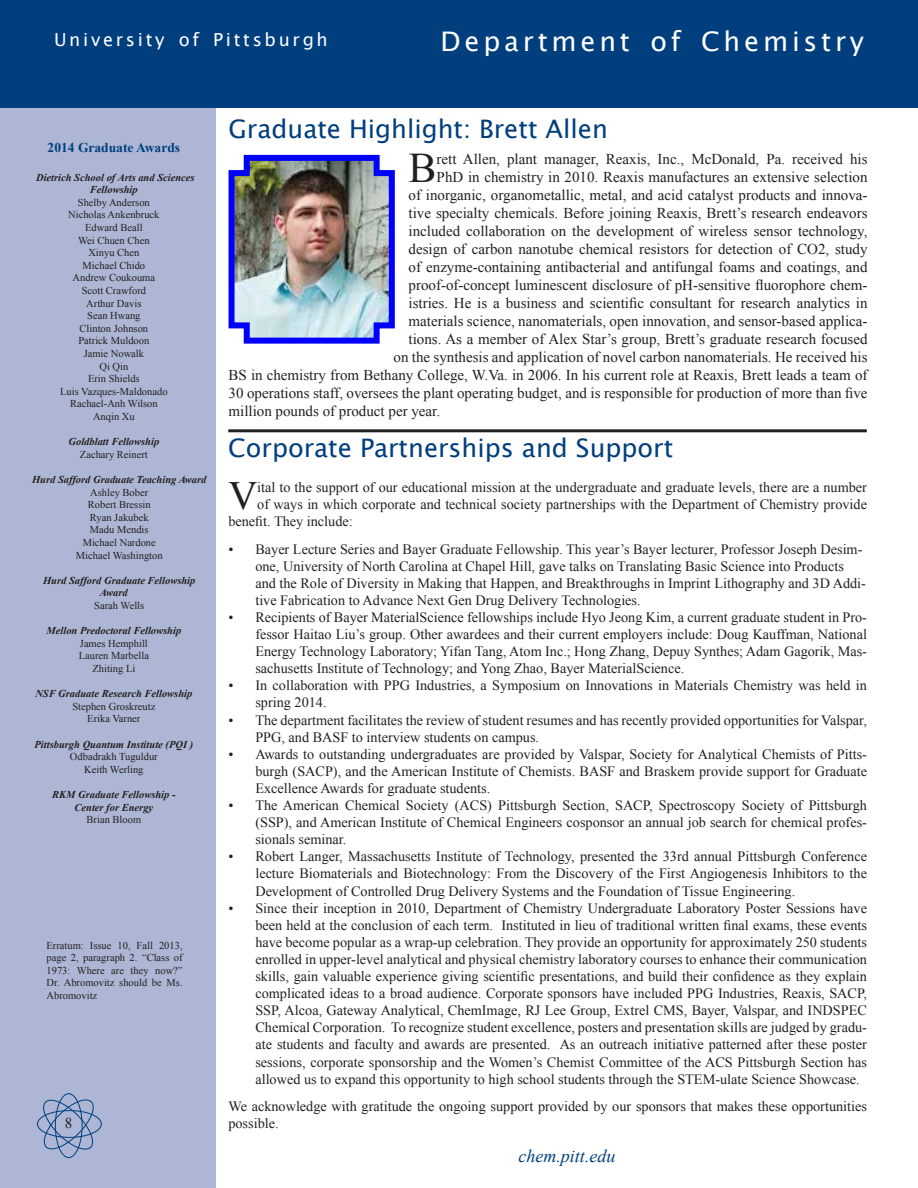
<style>
.page{position:relative;width:918px;height:1188px;background:#fff}
.page>*{position:absolute;margin:0;border:0;box-sizing:border-box;transform-origin:0 0}
.t1{font:42.15px "Times New Roman";color:#231f20}
.t2{font:40.05px "Times New Roman";color:#231f20}
.t3{font:27px "Lucida Sans Unicode";letter-spacing:.14em;color:#fff}
.t4{font:25.5px "Lucida Sans Unicode";color:#003e7e}
.t5{font:18px "Lucida Sans Unicode";letter-spacing:.15em;color:#fff}
.t6{font:italic 18px "Times New Roman";color:#003e7e}
.t7{font:15px "Times New Roman";color:#231f20}
.t8{font:14.25px/17.1px "Times New Roman";color:#231f20;text-align:justify}
.t9{font:700 13.5px "Times New Roman";color:#003e7e}
.t10{font:10.5px/12.6px "Times New Roman";color:#231f20;text-align:center}
.t11{font:italic 700 10.5px/12.6px "Times New Roman";color:#231f20;text-align:center}
</style>
<div class="page">
<div style="left:0;top:0;width:918px;height:108px;background:#003e7e"></div>
<div style="left:0;top:108px;width:216px;height:1080px;background:#adb6d4"></div>
<svg style="left:39px;top:1097px;width:58px;height:56px;background:#96a6c8"></svg>
<div style="left:55px;top:1093px;width:28px;height:65px;border:1px solid #003e7e;border-radius:50%"></div>
<div style="left:37px;top:1110px;width:65px;height:28px;border:1px solid #003e7e;border-radius:50%"></div>
<hr style="left:228px;top:429px;width:639px;height:3px;background:#231f20">
<img style="left:228px;top:154px;width:167px;height:190px">
<p class="t5" style="left:54px;top:26px;width:275px">University of Pittsburgh</p>
<h3 class="t3" style="left:440px;top:20px;width:425px">Department of Chemistry</h3>
<p class="t9" style="left:48px;top:138px;width:134px">2014 Graduate Awards</p>
<p class="t11" style="left:36px;top:170px;width:160px">Dietrich School of Arts and Sciences<br>Fellowship</p>
<p class="t10" style="left:60px;top:196px;width:109px">Shelby Anderson<br>Nicholas Ankenbruck<br>Edward Beall<br>Wei Chuen Chen<br>Xinyu Chen<br>Michael Chido<br>Andrew Coukouma<br>Scott Crawford<br>Arthur Davis<br>Sean Hwang<br>Clinton Johnson<br>Patrick Muldoon<br>Jamie Nowalk<br>Qi Qin<br>Erin Shields<br>Luis Vazques-Maldonado<br>Rachael-Anh Wilson<br>Anqin Xu</p>
<p class="t11" style="left:69px;top:435px;width:92px">Goldblatt Fellowship</p>
<p class="t10" style="left:80px;top:448px;width:69px">Zachary Reinert</p>
<p class="t11" style="left:32px;top:473px;width:176px">Hurd Safford Graduate Teaching Award</p>
<p class="t10" style="left:76px;top:486px;width:88px">Ashley Bober<br>Robert Bressin<br>Ryan Jakubek<br>Madu Mendis<br>Michael Nardone<br>Michael Washington</p>
<p class="t11" style="left:100px;top:574px;width:97px;text-align:left;text-indent:-57px">Hurd Safford Graduate Fellowship<br>Award</p>
<p class="t10" style="left:94px;top:599px;width:51px">Sarah Wells</p>
<p class="t11" style="left:47px;top:624px;width:136px">Mellon Predoctoral Fellowship</p>
<p class="t10" style="left:79px;top:637px;width:72px">James Hemphill<br>Lauren Marbella<br>Zhiting Li</p>
<p class="t11" style="left:35px;top:687px;width:159px">NSF Graduate Research Fellowship</p>
<p class="t10" style="left:72px;top:700px;width:85px">Stephen Groskreutz<br>Erika Varner</p>
<p class="t11" style="left:35px;top:737px;width:160px">Pittsburgh Quantum Institute (PQI )</p>
<p class="t10" style="left:70px;top:750px;width:89px">Odbadrakh Tuguldur<br>Keith Werling</p>
<p class="t11" style="left:52px;top:788px;width:125px">RKM Graduate Fellowship -<br>Center for Energy</p>
<p class="t10" style="left:87px;top:813px;width:56px">Brian Bloom</p>
<p class="t10" style="left:47px;top:939px;width:138px;text-align:justify">Erratum: Issue 10, Fall 2013, page 2, paragraph 2. “Class of 1973: Where are they now?” Dr. Abromovitz should be Ms.<br>Abromovitz</p>
<p class="t7" style="left:65px;top:1113px;width:9px">8</p>
<h3 class="t4" style="left:229px;top:109px;width:381px">Graduate Highlight: Brett Allen</h3>
<h1 class="t1" style="left:409px;top:139px;width:30px">B</h1>
<p class="t7" style="left:437px;top:149px;width:432px">rett Allen, plant manager, Reaxis, Inc., McDonald, Pa. received his</p>
<p class="t7" style="left:437px;top:167px;width:432px">PhD in chemistry in 2010. Reaxis manufactures an extensive selection</p>
<p class="t7" style="left:409px;top:185px;width:461px">of inorganic, organometallic, metal, and acid catalyst products and innova-</p>
<p class="t7" style="left:409px;top:203px;width:461px">tive specialty chemicals. Before joining Reaxis, Brett’s research endeavors</p>
<p class="t7" style="left:409px;top:221px;width:461px">included collaboration on the development of wireless sensor technology,</p>
<p class="t7" style="left:409px;top:239px;width:461px">design of carbon nanotube chemical resistors for detection of CO2, study</p>
<p class="t7" style="left:409px;top:257px;width:461px">of enzyme-containing antibacterial and antifungal foams and coatings, and</p>
<p class="t7" style="left:409px;top:275px;width:461px">proof-of-concept luminescent disclosure of pH-sensitive fluorophore chem-</p>
<p class="t7" style="left:409px;top:293px;width:461px">istries. He is a business and scientific consultant for research analytics in</p>
<p class="t7" style="left:409px;top:311px;width:461px">materials science, nanomaterials, open innovation, and sensor-based applica-</p>
<p class="t7" style="left:409px;top:329px;width:461px">tions. As a member of Alex Star’s group, Brett’s graduate research focused</p>
<p class="t7" style="left:394px;top:347px;width:476px">on the synthesis and application of novel carbon nanomaterials. He received his</p>
<p class="t7" style="left:229px;top:365px;width:641px">BS in chemistry from Bethany College, W.Va. in 2006. In his current role at Reaxis, Brett leads a team of</p>
<p class="t7" style="left:229px;top:383px;width:641px">30 operations staff, oversees the plant operating budget, and is responsible for production of more than five</p>
<p class="t7" style="left:229px;top:401px;width:213px">million pounds of product per year.</p>
<h3 class="t4" style="left:228px;top:428px;width:446px">Corporate Partnerships and Support</h3>
<h2 class="t2" style="left:228px;top:468px;width:30px">V</h2>
<p class="t8" style="left:257px;top:478px;width:611px">ital to the support of our educational mission at the undergraduate and graduate levels, there are a number</p>
<p class="t8" style="left:257px;top:495px;width:611px">of ways in which corporate and technical society partnerships with the Department of Chemistry provide</p>
<p class="t8" style="left:228px;top:512px;width:126px">benefit. They include:</p>
<p class="t8" style="left:255px;top:540px;width:612px;text-align:left;text-indent:-27px">• Bayer Lecture Series and Bayer Graduate Fellowship. This year’s Bayer lecturer, Professor Joseph Desim&shy;one, University of North Carolina at Chapel Hill, gave talks on Translating Basic Science into Products and the Role of Diversity in Making that Happen, and Breakthroughs in Imprint Lithography and 3D Addi&shy;tive Fabrication to Advance Next Gen Drug Delivery Technologies.</p>
<p class="t8" style="left:255px;top:608px;width:613px;text-indent:-27px">• Recipients of Bayer MaterialScience fellowships include Hyo Jeong Kim, a current graduate student in Pro&shy;fessor Haitao Liu’s group. Other awardees and their current employers include: Doug Kauffman, National Energy Technology Laboratory; Yifan Tang, Atom Inc.; Hong Zhang, Depuy Synthes; Adam Gagorik, Mas&shy;sachusetts Institute of Technology; and Yong Zhao, Bayer MaterialScience.</p>
<p class="t8" style="left:255px;top:677px;width:613px;text-indent:-27px">• In collaboration with PPG Industries, a Symposium on Innovations in Materials Chemistry was held in spring 2014.</p>
<p class="t8" style="left:255px;top:711px;width:613px;text-indent:-27px">• The department facilitates the review of student resumes and has recently provided opportunities for Valspar,<br>PPG, and BASF to interview students on campus.</p>
<p class="t8" style="left:255px;top:745px;width:613px;text-indent:-27px">• Awards to outstanding undergraduates are provided by Valspar, Society for Analytical Chemists of Pitts&shy;burgh (SACP), and the American Institute of Chemists. BASF and Braskem provide support for Graduate Excellence Awards for graduate students.</p>
<p class="t8" style="left:255px;top:796px;width:613px;text-indent:-27px">• The American Chemical Society (ACS) Pittsburgh Section, SACP, Spectroscopy Society of Pittsburgh (SSP), and American Institute of Chemical Engineers cosponsor an annual job search for chemical profes&shy;sionals seminar.</p>
<p class="t8" style="left:255px;top:848px;width:613px;text-indent:-27px">• Robert Langer, Massachusetts Institute of Technology, presented the 33rd annual Pittsburgh Conference lecture Biomaterials and Biotechnology: From the Discovery of the First Angiogenesis Inhibitors to the Development of Controlled Drug Delivery Systems and the Foundation of Tissue Engineering.</p>
<p class="t8" style="left:255px;top:899px;width:613px;text-indent:-27px">• Since their inception in 2010, Department of Chemistry Undergraduate Laboratory Poster Sessions have been held at the conclusion of each term. Instituted in lieu of traditional written final exams, these events have become popular as a wrap-up celebration. They provide an opportunity for approximately 250 students enrolled in upper-level analytical and physical chemistry laboratory courses to enhance their communication skills, gain valuable experience giving scientific presentations, and build their confidence as they explain complicated ideas to a broad audience. Corporate sponsors have included PPG Industries, Reaxis, SACP, SSP, Alcoa, Gateway Analytical, ChemImage, RJ Lee Group, Extrel CMS, Bayer, Valspar, and INDSPEC Chemical Corporation. To recognize student excellence, posters and presentation skills are judged by gradu&shy;ate students and faculty and awards are presented. As an outreach initiative patterned after these poster sessions, corporate sponsorship and the Women’s Chemist Committee of the ACS Pittsburgh Section has allowed us to expand this opportunity to high school students through the STEM-ulate Science Showcase.</p>
<p class="t8" style="left:228px;top:1098px;width:640px">We acknowledge with gratitude the ongoing support provided by our sponsors that makes these opportunities possible.</p>
<p class="t6" style="left:519px;top:1144px;width:98px">chem.pitt.edu</p>
</div>
